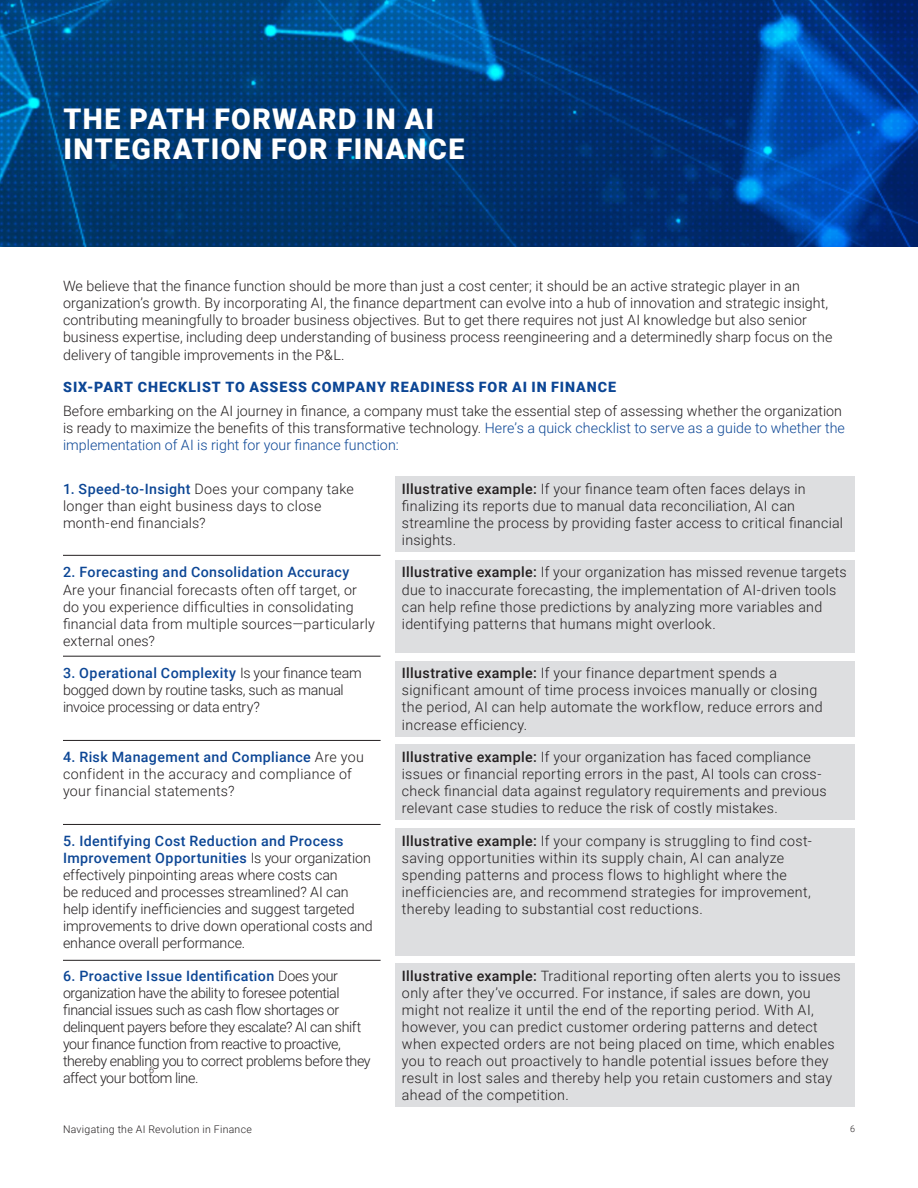
<style>
.page{position:relative;width:918px;height:1188px;background:#fff}
.page>*{position:absolute;margin:0;border:0;box-sizing:border-box;transform-origin:0 0}
.Intro_text{font:900 28.5px/30px "Roboto";letter-spacing:.05em;color:#fff}
.Body{font:300 14.25px/17.1px "Roboto";letter-spacing:.015em;color:#231f20}
.Intro_text-2{font:300 14.25px/17.1px "Roboto";letter-spacing:-.01em;color:#231f20}
.Intro_text-3{font:300 14.25px/17.1px "Roboto";letter-spacing:-.03em;color:#231f20}
.Intro_text-4{font:300 14.25px/17.1px "Roboto";letter-spacing:.01em;color:#231f20}
.Intro_text-5{font:300 14.25px/17.1px "Roboto";letter-spacing:.025em;color:#231f20}
.Intro_text-6{font:300 14.25px/17.1px "Roboto";letter-spacing:.015em;color:#231f20}
.Body-2{font:900 14.25px "Roboto";letter-spacing:.065em;color:#0c4695}
.t1{font:300 10.5px "Roboto";letter-spacing:.03em;color:#231f20}
.t2{font:300 9px "Roboto";color:#231f20}
.s1{color:#0c4695}
.s2{font-weight:500;color:#0c4695}
.s3{font-weight:500}
</style>
<div class="page">
<div style="left:395px;top:476px;width:460px;height:76px;background:#dddee0"></div>
<div style="left:395px;top:560px;width:460px;height:93px;background:#dddee0"></div>
<div style="left:395px;top:661px;width:460px;height:75px;background:#dddee0"></div>
<div style="left:395px;top:745px;width:460px;height:75px;background:#dddee0"></div>
<div style="left:395px;top:828px;width:460px;height:128px;background:#dddee0"></div>
<div style="left:395px;top:963px;width:460px;height:144px;background:#dddee0"></div>
<img style="left:0;top:0;width:918px;height:246px">
<hr style="left:63px;top:555px;width:318px;height:1px;background:#231f20">
<hr style="left:63px;top:656px;width:318px;height:1px;background:#231f20">
<hr style="left:63px;top:740px;width:318px;height:1px;background:#231f20">
<hr style="left:63px;top:960px;width:318px;height:1px;background:#231f20">
<hr style="left:63px;top:824px;width:318px;height:1px;background:#231f20">
<p class="Intro_text" style="left:64px;top:103px;width:402px">THE PATH FORWARD IN AI<br>INTEGRATION FOR FINANCE</p>
<p class="Body" style="left:63px;top:277px;width:771px">We believe that the finance function should be more than just a cost center; it should be an active strategic player in an organization’s growth. By incorporating AI, the finance department can evolve into a hub of innovation and strategic insight, contributing meaningfully to broader business objectives. But to get there requires not just AI knowledge but also senior business expertise, including deep understanding of business process reengineering and a determinedly sharp focus on the delivery of tangible improvements in the P&amp;L.</p>
<p class="Body-2" style="left:63px;top:377px;width:554px">SIX-PART CHECKLIST TO ASSESS COMPANY READINESS FOR AI IN FINANCE</p>
<p class="Body" style="left:63px;top:402px;width:783px">Before embarking on the AI journey in finance, a company must take the essential step of assessing whether the organization is ready to maximize the benefits of this transformative technology. <span class="s1">Here’s a quick checklist to serve as a guide to whether the implementation of AI is right for your finance function:</span></p>
<p class="Intro_text-6" style="left:63px;top:480px;width:292px"><span class="s2">1. Speed-to-Insight</span> Does your company take longer than eight business days to close month-end financials?</p>
<p class="Body" style="left:402px;top:480px;width:443px"><span class="s3">Illustrative example:</span> If your finance team often faces delays in finalizing its reports due to manual data reconciliation, AI can streamline the process by providing faster access to critical financial insights.</p>
<p class="Intro_text-4" style="left:63px;top:563px;width:313px"><span class="s2">2. Forecasting and Consolidation Accuracy<br></span>Are your financial forecasts often off target, or do you experience difficulties in consolidating financial data from multiple sources—particularly external ones?</p>
<p class="Body" style="left:402px;top:563px;width:446px"><span class="s3">Illustrative example:</span> If your organization has missed revenue targets due to inaccurate forecasting, the implementation of AI-driven tools can help refine those predictions by analyzing more variables and identifying patterns that humans might overlook.</p>
<p class="Intro_text-2" style="left:63px;top:664px;width:300px"><span class="s2">3. Operational Complexity</span> Is your finance team bogged down by routine tasks, such as manual invoice processing or data entry?</p>
<p class="Body" style="left:402px;top:664px;width:422px"><span class="s3">Illustrative example:</span> If your finance department spends a significant amount of time process invoices manually or closing the period, AI can help automate the workflow, reduce errors and increase efficiency.</p>
<p class="Intro_text-5" style="left:63px;top:748px;width:302px"><span class="s2">4. Risk Management and Compliance</span> Are you confident in the accuracy and compliance of your financial statements?</p>
<p class="Body" style="left:402px;top:748px;width:426px"><span class="s3">Illustrative example:</span> If your organization has faced compliance issues or financial reporting errors in the past, AI tools can cross&shy;check financial data against regulatory requirements and previous relevant case studies to reduce the risk of costly mistakes.</p>
<p class="Intro_text-2" style="left:63px;top:832px;width:311px"><span class="s2">5. Identifying Cost Reduction and Process Improvement Opportunities</span> Is your organization effectively pinpointing areas where costs can<br>be reduced and processes streamlined? AI can help identify inefficiencies and suggest targeted improvements to drive down operational costs and enhance overall performance.</p>
<p class="Body" style="left:402px;top:832px;width:411px"><span class="s3">Illustrative example:</span> If your company is struggling to find cost&shy;saving opportunities within its supply chain, AI can analyze spending patterns and process flows to highlight where the inefficiencies are, and recommend strategies for improvement, thereby leading to substantial cost reductions.</p>
<p class="Intro_text-3" style="left:63px;top:966px;width:309px"><span class="s2">6. Proactive Issue Identification</span> Does your organization have the ability to foresee potential financial issues such as cash flow shortages or delinquent payers before they escalate? AI can shift your finance function from reactive to proactive, thereby enabling you to correct problems before they affect your bottom line.</p>
<p class="Body" style="left:402px;top:966px;width:440px"><span class="s3">Illustrative example:</span> Traditional reporting often alerts you to issues only after they’ve occurred. For instance, if sales are down, you might not realize it until the end of the reporting period. With AI, however, you can predict customer ordering patterns and detect when expected orders are not being placed on time, which enables you to reach out proactively to handle potential issues before they result in lost sales and thereby help you retain customers and stay ahead of the competition.</p>
<p class="t2" style="left:149px;top:1064px;width:6px">6</p>
<p class="t1" style="left:63px;top:1122px;width:190px">Navigating the AI Revolution in Finance</p>
<p class="t2" style="left:850px;top:1122px;width:6px">6</p>
</div>
